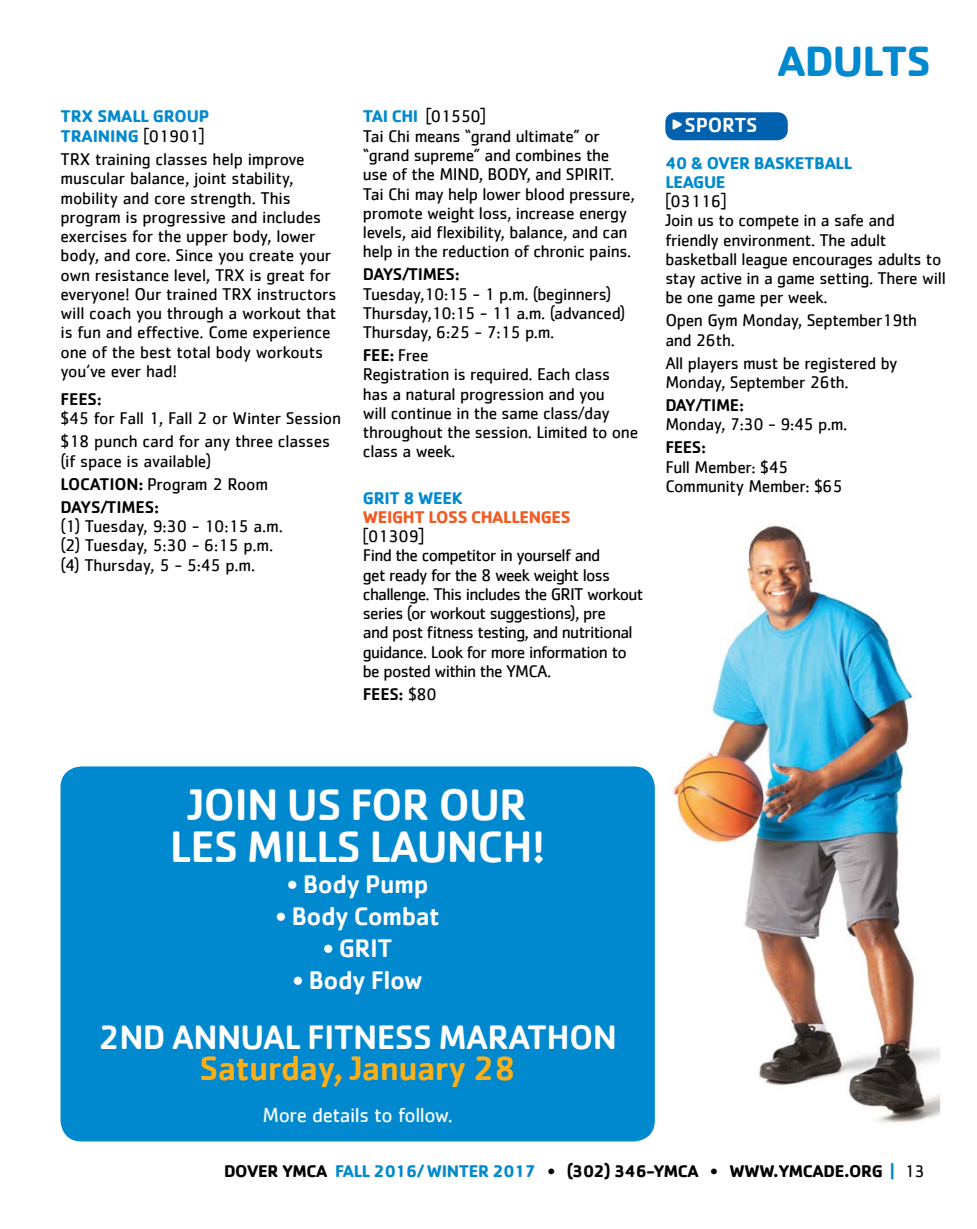
<style>
.page{position:relative;width:977px;height:1229px;background:#fff}
.page>*{position:absolute;margin:0;border:0;box-sizing:border-box;transform-origin:0 0}
.t1{font:500 45.5px/42px "Cachet";letter-spacing:-.02em;color:#fff;text-align:center}
.t2{font:700 43.75px "Cachet";letter-spacing:-.02em;color:#0089cf}
.t3{font:500 35px "Cachet";letter-spacing:-.02em;color:#fff}
.t4{font:500 35px "Cachet";letter-spacing:-.02em;color:#fcaf17}
.t5{font:500 26.25px "Cachet";letter-spacing:-.02em;color:#fff}
.t6{font:21px "Cachet";letter-spacing:-.02em;color:#fff}
.t7{font:500 21px "Cachet";letter-spacing:-.01em;color:#fff}
.t8{font:17.5px/19.2px "Cachet";letter-spacing:-.02em;color:#000}
.t9{font:17.5px/19.2px "Cachet";letter-spacing:-.04em;color:#000}
.t10{font:700 17.5px "Cachet";letter-spacing:-.02em;color:#000}
.t11{font:700 17.5px/19.6px "Cachet";letter-spacing:-.02em;color:#0089cf}
.t12{font:500 17.5px "Cachet";letter-spacing:-.02em;color:#000}
.t13{font:700 17.5px "Cachet";letter-spacing:-.02em;color:#f15a22}
.s1{font-weight:400;color:#000}
.s2{font-weight:500}
.s3{font-weight:700;color:#0089cf}
.s4{font-weight:400}
.s5{color:#0089cf}
</style>
<div class="page">
<img style="left:672px;top:524px;width:268px;height:600px">
<div style="left:60px;top:766px;width:595px;height:375px;background:#0089cf;border-radius:21px"></div>
<div style="left:665px;top:112px;width:122px;height:28px;background:#0061af;border-radius:10px"></div>
<svg style="left:672px;top:119px;width:10px;height:11px"></svg>
<p class="t11" style="left:60px;top:106px;width:150px">TRX SMALL GROUP<br>TRAINING <span class="s1">[01901]</span></p>
<p class="t8" style="left:60px;top:149px;width:277px">TRX training classes help improve muscular balance, joint stability, mobility and core strength. This program is progressive and includes exercises for the upper body, lower body, and core. Since you create your own resistance level, TRX is great for everyone! Our trained TRX instructors will coach you through a workout that is fun and effective. Come experience one of the best total body workouts you’ve ever had!</p>
<p class="t12" style="left:60px;top:388px;width:43px">FEES:</p>
<p class="t8" style="left:60px;top:407px;width:282px;line-height:23.1px">$45 for Fall 1, Fall 2 or Winter Session $18 punch card for any three classes</p>
<p class="t8" style="left:60px;top:449px;width:209px;line-height:23.1px">(if space is available)<br><span class="s2">LOCATION:</span> Program 2 Room<br><span class="s2">DAYS/TIMES:</span></p>
<p class="t8" style="left:60px;top:516px;width:224px">(1) Tuesday, 9:30 - 10:15 a.m. (2) Tuesday, 5:30 - 6:15 p.m. (4) Thursday, 5 - 5:45 p.m.</p>
<p class="t8" style="left:363px;top:107px;width:273px"><span class="s3">TAI CHI</span> [01550]<br>Tai Chi means “grand ultimate” or “grand supreme” and combines the use of the MIND, BODY, and SPIRIT.<br>Tai Chi may help lower blood pressure, promote weight loss, increase energy levels, aid flexibility, balance, and can help in the reduction of chronic pains.</p>
<p class="t12" style="left:363px;top:264px;width:98px">DAYS/TIMES:</p>
<p class="t8" style="left:363px;top:284px;width:264px">Tuesday,10:15 - 1 p.m. (beginners)<br>Thursday,10:15 - 11 a.m. (advanced)<br>Thursday, 6:25 - 7:15 p.m.</p>
<p class="t8" style="left:363px;top:345px;width:277px"><span class="s2">FEE:</span> Free<br>Registration is required. Each class has a natural progression and you<br>will continue in the same class/day throughout the session. Limited to one class a week.</p>
<p class="t11" style="left:363px;top:487px;width:101px">GRIT 8 WEEK</p>
<p class="t13" style="left:363px;top:505px;width:209px">WEIGHT LOSS CHALLENGES</p>
<p class="t9" style="left:363px;top:526px;width:282px">[01309]<br>Find the competitor in yourself and<br>get ready for the 8 week weight loss challenge. This includes the GRIT workout series (or workout suggestions), pre<br>and post fitness testing, and nutritional guidance. Look for more information to be posted within the YMCA.</p>
<p class="t12" style="left:363px;top:683px;width:75px">FEES: <span class="s4">$80</span></p>
<h2 class="t2" style="left:777px;top:33px;width:155px">ADULTS</h2>
<p class="t7" style="left:684px;top:112px;width:75px">SPORTS</p>
<p class="t11" style="left:665px;top:152px;width:188px">40 &amp; OVER BASKETBALL<br>LEAGUE</p>
<p class="t8" style="left:665px;top:191px;width:282px">[03116]<br>Join us to compete in a safe and friendly environment. The adult basketball league encourages adults to stay active in a game setting. There will be one game per week.</p>
<p class="t8" style="left:665px;top:310px;width:253px">Open Gym Monday, September19th and 26th.</p>
<p class="t8" style="left:665px;top:353px;width:233px">All players must be registered by<br>Monday, September 26th.</p>
<p class="t12" style="left:665px;top:394px;width:80px">DAY/TIME:</p>
<p class="t8" style="left:665px;top:414px;width:184px">Monday, 7:30 - 9:45 p.m.</p>
<p class="t12" style="left:665px;top:436px;width:42px">FEES:</p>
<p class="t8" style="left:665px;top:457px;width:179px">Full Member: $45<br>Community Member: $65</p>
<h1 class="t1" style="left:170px;top:782px;width:377px">JOIN US FOR OUR<br>LES MILLS LAUNCH!</h1>
<h3 class="t5" style="left:287px;top:868px;width:143px">• Body Pump</h3>
<h3 class="t5" style="left:275px;top:900px;width:166px">• Body Combat</h3>
<h3 class="t5" style="left:323px;top:932px;width:71px">• GRIT</h3>
<h3 class="t5" style="left:292px;top:963px;width:132px">• Body Flow</h3>
<h3 class="t3" style="left:98px;top:1015px;width:520px">2ND ANNUAL FITNESS MARATHON</h3>
<h3 class="t4" style="left:199px;top:1046px;width:318px">Saturday, January 28</h3>
<p class="t6" style="left:262px;top:1103px;width:192px">More details to follow.</p>
<p class="t10" style="left:224px;top:1159px;width:702px">DOVER YMCA <span class="s5">FALL 2016/ WINTER 2017</span> • (302) 346-YMCA • WWW.YMCADE.ORG <span class="s5">|</span> <span class="s4">13</span></p>
</div>
